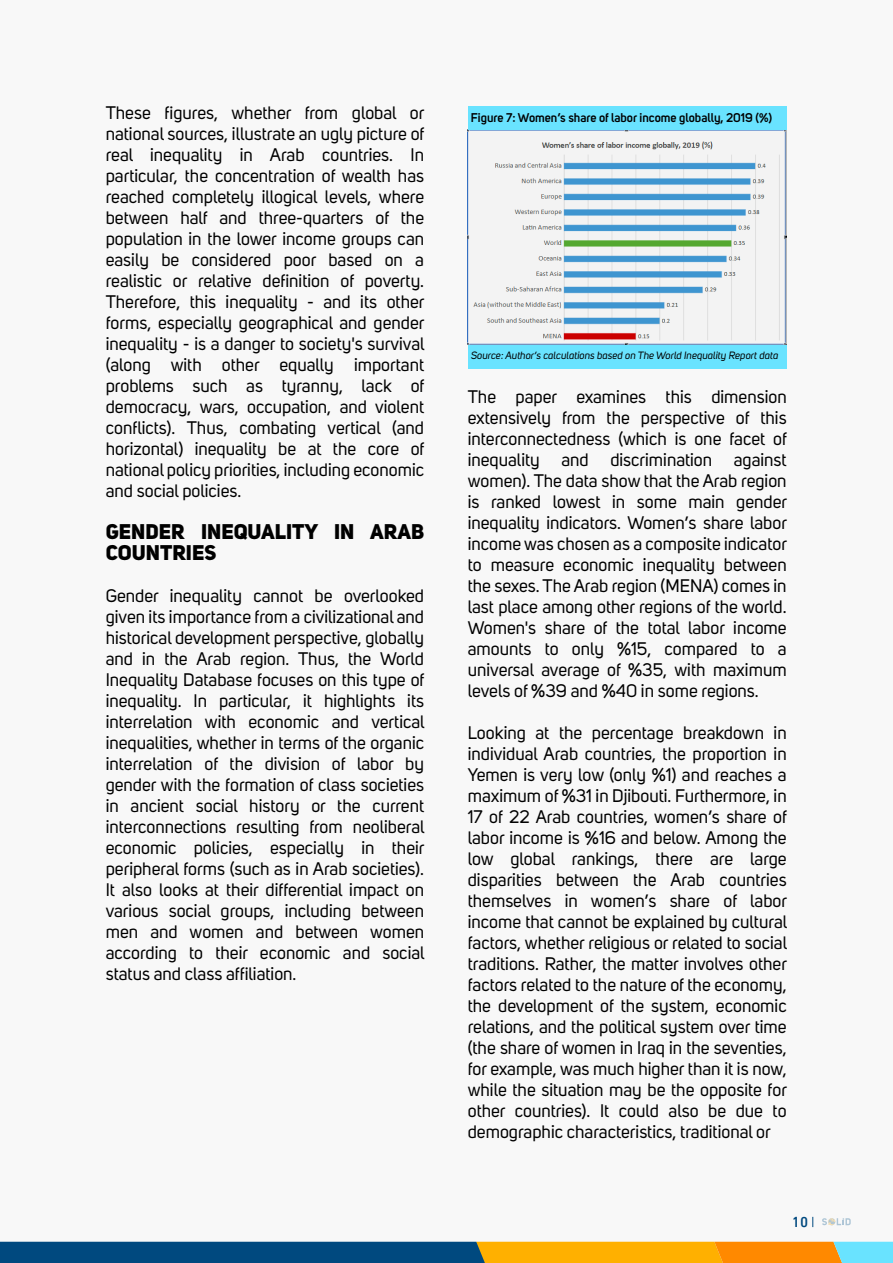
<style>
.page{position:relative;width:893px;height:1263px;background:#fff}
.page>*{position:absolute;margin:0;border:0;box-sizing:border-box;transform-origin:0 0}
.t1{font:21px/21px "Uni Sans Heavy CAPS";color:#000}
.t2{font:18px/21px "Uni Sans";color:#000;text-align:justify}
.t3{font:500 14.85px "DIN Next LT Arabic";color:#00497f}
.t4{font:600 12.6px "Uni Sans";color:#000}
.t5{font:italic 10.5px "Uni Sans";color:#000}
</style>
<div class="page">
<div style="left:0;top:0;width:893px;height:1262px;background:#f8f8f8"></div>
<svg style="left:0;top:1242px;width:893px;height:21px;background:#6c7654"></svg>
<svg style="left:822px;top:1218px;width:29px;height:7px"></svg>
<img style="left:468px;top:130px;width:319px;height:215px">
<div style="left:468px;top:106px;width:319px;height:24px;background:#69e3ff"></div>
<div style="left:468px;top:345px;width:319px;height:24px;background:#69e3ff"></div>
<p class="t2" style="left:106px;top:103px;width:320px">These figures, whether from global or national sources, illustrate an ugly picture of real inequality in Arab countries. In particular, the concentration of wealth has reached completely illogical levels, where between half and three-quarters of the population in the lower income groups can easily be considered poor based on a realistic or relative definition of poverty.<br>Therefore, this inequality - and its other forms, especially geographical and gender inequality - is a danger to society's survival (along with other equally important problems such as tyranny, lack of democracy, wars, occupation, and violent conflicts). Thus, combating vertical (and horizontal) inequality be at the core of national policy priorities, including economic and social policies.</p>
<p class="t1" style="left:106px;top:521px;width:320px">GENDER INEQUALITY IN ARAB<br>COUNTRIES</p>
<p class="t2" style="left:106px;top:586px;width:320px">Gender inequality cannot be overlooked given its importance from a civilizational and historical development perspective, globally and in the Arab region. Thus, the World Inequality Database focuses on this type of inequality. In particular, it highlights its interrelation with economic and vertical inequalities, whether in terms of the organic interrelation of the division of labor by gender with the formation of class societies in ancient social history or the current interconnections resulting from neoliberal economic policies, especially in their peripheral forms (such as in Arab societies).<br>It also looks at their differential impact on various social groups, including between men and women and between women according to their economic and social status and class affiliation.</p>
<p class="t4" style="left:471px;top:110px;width:303px">Figure 7: Women’s share of labor income globally, 2019 (%)</p>
<p class="t5" style="left:471px;top:349px;width:309px">Source: Author’s calculations based on The World Inequality Report data</p>
<p class="t2" style="left:468px;top:386px;width:321px">The paper examines this dimension extensively from the perspective of this interconnectedness (which is one facet of inequality and discrimination against women). The data show that the Arab region is ranked lowest in some main gender inequality indicators. Women’s share labor income was chosen as a composite indicator to measure economic inequality between the sexes. The Arab region (MENA) comes in last place among other regions of the world.<br>Women's share of the total labor income amounts to only %15, compared to a universal average of %35, with maximum levels of %39 and %40 in some regions.</p>
<p class="t2" style="left:468px;top:722px;width:321px">Looking at the percentage breakdown in individual Arab countries, the proportion in Yemen is very low (only %1) and reaches a maximum of %31 in Djibouti. Furthermore, in 17 of 22 Arab countries, women’s share of labor income is %16 and below. Among the low global rankings, there are large disparities between the Arab countries themselves in women’s share of labor income that cannot be explained by cultural factors, whether religious or related to social traditions. Rather, the matter involves other factors related to the nature of the economy, the development of the system, economic relations, and the political system over time (the share of women in Iraq in the seventies, for example, was much higher than it is now, while the situation may be the opposite for other countries). It could also be due to demographic characteristics, traditional or</p>
<p class="t3" style="left:792px;top:1213px;width:18px">10</p>
</div>
